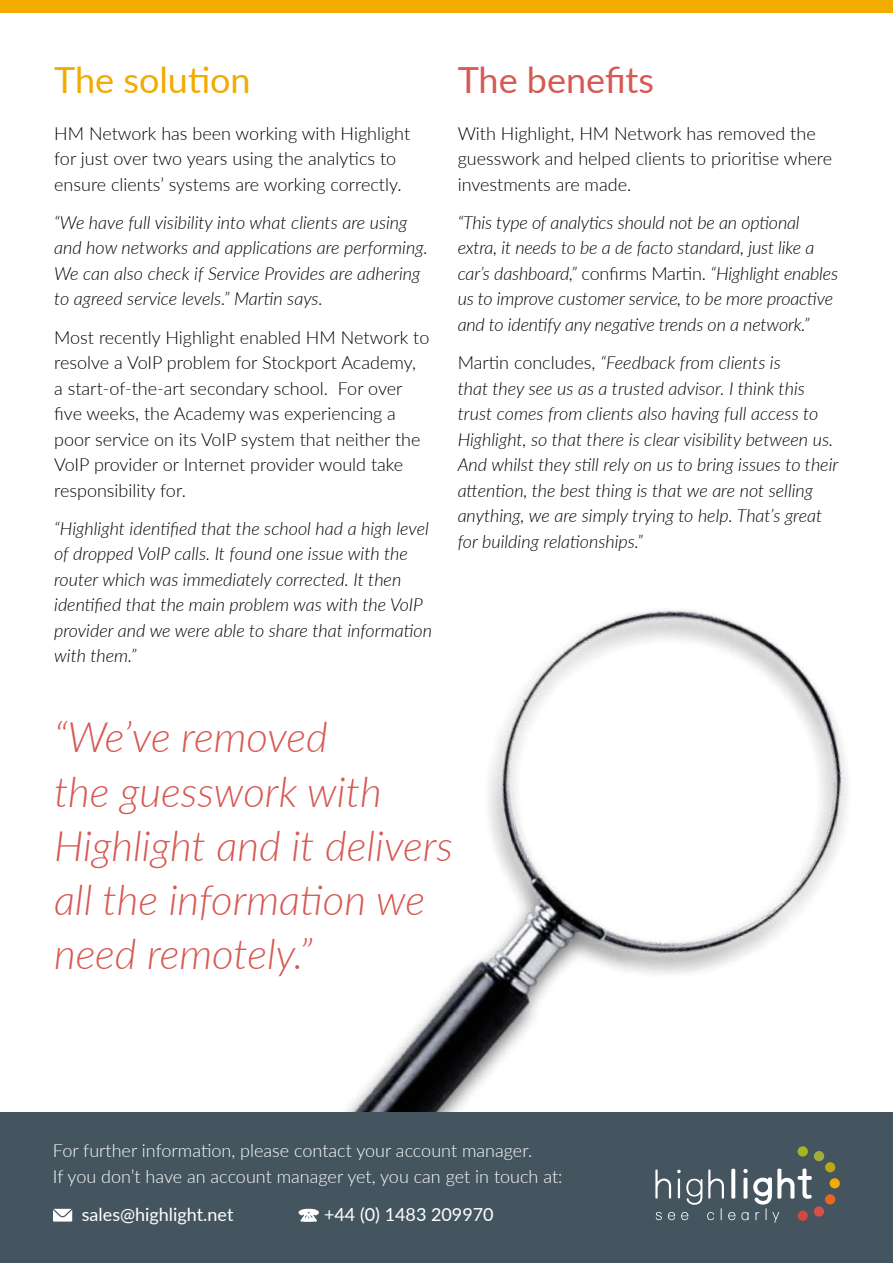
<style>
.page{position:relative;width:893px;height:1263px;background:#fff}
.page>*{position:absolute;margin:0;border:0;box-sizing:border-box;transform-origin:0 0}
.t1{font:italic 300 42px/54px "Lato";color:#d65953}
.t2{font:36px "Lato";color:#f2ab00}
.t3{font:36px "Lato";color:#d65953}
.t4{font:italic 300 18px/25.5px "Lato";color:#000}
.t5{font:300 18px/25.5px "Lato";color:#000}
.t6{font:300 18px/25.5px "Lato";color:#fff}
.t7{font:18px "Lato";color:#fff}
.s1{font-style:normal}
</style>
<div class="page">
<img style="left:346px;top:608px;width:502px;height:504px">
<div style="left:0;top:1112px;width:893px;height:151px;background:#45555f"></div>
<svg style="left:0;top:0;width:1px;height:13px"></svg>
<div style="left:814px;top:1206px;width:10px;height:10px;background:#d7514b;border-radius:50%"></div>
<div style="left:830px;top:1178px;width:10px;height:10px;background:#f2ab00;border-radius:50%"></div>
<div style="left:825px;top:1194px;width:10px;height:10px;background:#e8671d;border-radius:50%"></div>
<div style="left:798px;top:1146px;width:10px;height:10px;background:#a4b71c;border-radius:50%"></div>
<div style="left:814px;top:1151px;width:10px;height:10px;background:#a1ad3c;border-radius:50%"></div>
<div style="left:825px;top:1162px;width:10px;height:10px;background:#bba714;border-radius:50%"></div>
<svg style="left:655px;top:1169px;width:16px;height:29px"></svg>
<hr style="left:678px;top:1178px;width:2px;height:20px;background:#fff">
<svg style="left:677px;top:1170px;width:4px;height:3px"></svg>
<svg style="left:686px;top:1179px;width:16px;height:26px"></svg>
<svg style="left:708px;top:1169px;width:16px;height:29px"></svg>
<svg style="left:731px;top:1168px;width:4px;height:30px"></svg>
<svg style="left:656px;top:1212px;width:6px;height:8px"></svg>
<svg style="left:668px;top:1212px;width:7px;height:8px"></svg>
<svg style="left:681px;top:1212px;width:7px;height:8px"></svg>
<svg style="left:707px;top:1212px;width:7px;height:8px"></svg>
<svg style="left:721px;top:1208px;width:1px;height:12px"></svg>
<svg style="left:728px;top:1212px;width:7px;height:8px"></svg>
<svg style="left:741px;top:1168px;width:71px;height:55px"></svg>
<div style="left:1px;top:0;width:892px;height:13px;background:#f2ab00"></div>
<svg style="left:53px;top:1209px;width:19px;height:12px"></svg>
<svg style="left:299px;top:1209px;width:20px;height:12px"></svg>
<h2 class="t2" style="left:54px;top:54px;width:198px">The solution</h2>
<p class="t5" style="left:54px;top:120px;width:358px">HM Network has been working with Highlight for just over two years using the analytics to ensure clients’ systems are working correctly.</p>
<p class="t4" style="left:54px;top:209px;width:375px">“We have full visibility into what clients are using and how networks and applications are performing.<br>We can also check if Service Provides are adhering to agreed service levels.” Martin says.</p>
<p class="t5" style="left:54px;top:324px;width:377px">Most recently Highlight enabled HM Network to resolve a VoIP problem for Stockport Academy,<br>a start-of-the-art secondary school. For over five weeks, the Academy was experiencing a poor service on its VoIP system that neither the VoIP provider or Internet provider would take responsibility for.</p>
<p class="t4" style="left:54px;top:515px;width:379px">“Highlight identified that the school had a high level of dropped VoIP calls. It found one issue with the router which was immediately corrected. It then identified that the main problem was with the VoIP provider and we were able to share that information with them.”</p>
<h2 class="t3" style="left:458px;top:54px;width:198px">The benefits</h2>
<p class="t5" style="left:458px;top:120px;width:376px">With Highlight, HM Network has removed the guesswork and helped clients to prioritise where investments are made.</p>
<p class="t4" style="left:458px;top:209px;width:382px">“This type of analytics should not be an optional extra, it needs to be a de facto standard, just like a car’s dashboard,” <span class="s1">confirms Martin.</span> “Highlight enables us to improve customer service, to be more proactive and to identify any negative trends on a network.”</p>
<p class="t4" style="left:458px;top:349px;width:382px"><span class="s1">Martin concludes,</span> “Feedback from clients is<br>that they see us as a trusted advisor. I think this trust comes from clients also having full access to Highlight, so that there is clear visibility between us.<br>And whilst they still rely on us to bring issues to their attention, the best thing is that we are not selling anything, we are simply trying to help. That’s great for building relationships.”</p>
<h1 class="t1" style="left:54px;top:709px;width:401px">“We’ve removed<br>the guesswork with<br>Highlight and it delivers all the information we need remotely.”</h1>
<p class="t6" style="left:53px;top:1137px;width:511px">For further information, please contact your account manager.<br>If you don’t have an account manager yet, you can get in touch at:</p>
<p class="t7" style="left:82px;top:1202px;width:153px">sales@highlight.net</p>
<p class="t7" style="left:324px;top:1202px;width:171px">+44 (0) 1483 209970</p>
</div>
